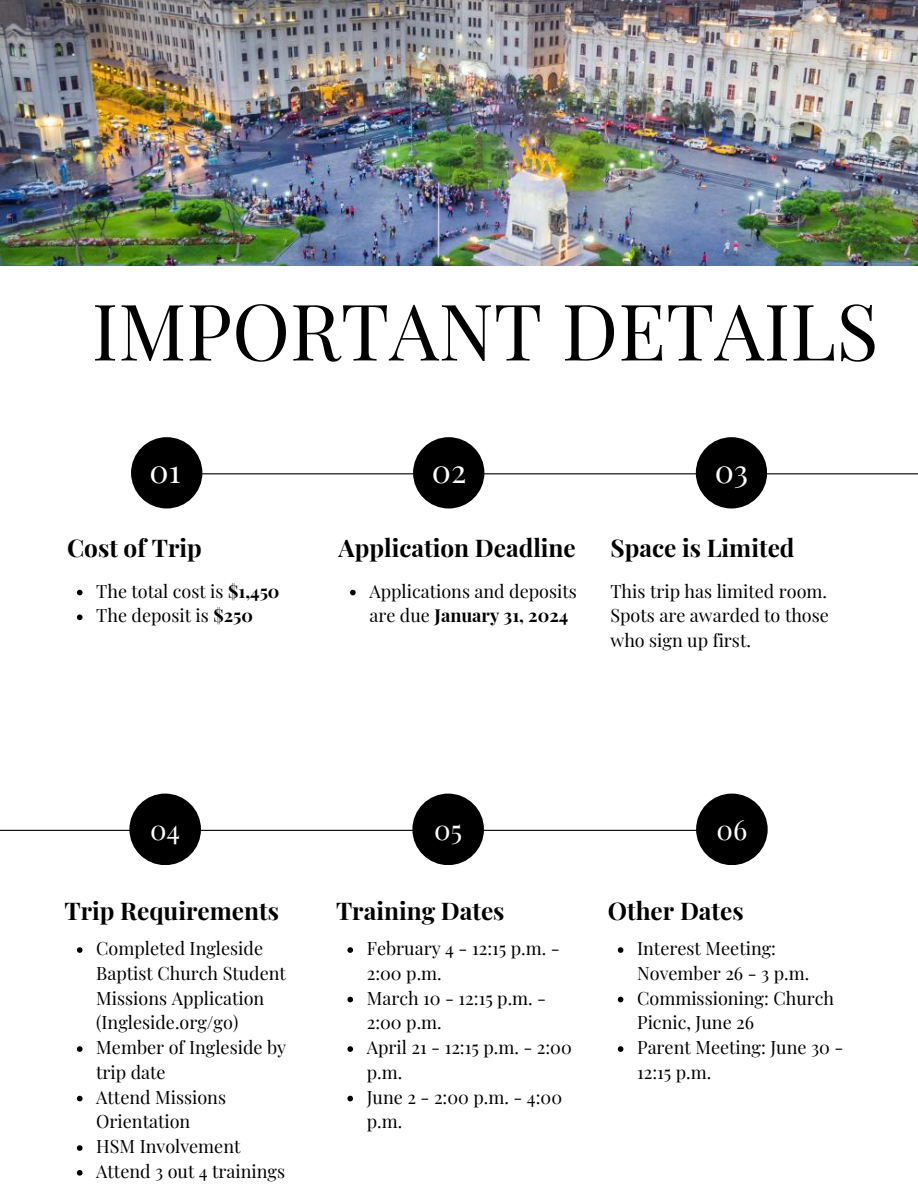
<style>
.page{position:relative;width:918px;height:1188px;background:#fff}
.page>*{position:absolute;margin:0;border:0;box-sizing:border-box;transform-origin:0 0}
.t1{font:78.15px "Playfair Display";color:#000}
.t2{font:31.95px "Playfair Display";color:#fff}
.t3{font:27.6px "Playfair Display";color:#fff}
.t4{font:700 24.45px "Playfair Display";color:#000}
.t5{font:18px/24.8px "Playfair Display";color:#000}
.s1{font-weight:700}
</style>
<div class="page">
<hr style="left:0;top:830px;width:736px;height:1px;background:#000">
<div style="left:129px;top:794px;width:72px;height:71px;background:#000;border-radius:50%"></div>
<div style="left:412px;top:794px;width:72px;height:71px;background:#000;border-radius:50%"></div>
<div style="left:696px;top:794px;width:72px;height:71px;background:#000;border-radius:50%"></div>
<hr style="left:185px;top:473px;width:733px;height:1px;background:#000">
<div style="left:131px;top:437px;width:71px;height:72px;background:#000;border-radius:50%"></div>
<div style="left:413px;top:437px;width:71px;height:72px;background:#000;border-radius:50%"></div>
<div style="left:696px;top:437px;width:71px;height:72px;background:#000;border-radius:50%"></div>
<img style="left:0;top:0;width:918px;height:265px">
<svg style="left:77px;top:590px;width:6px;height:5px"></svg>
<svg style="left:77px;top:615px;width:6px;height:5px"></svg>
<svg style="left:350px;top:590px;width:6px;height:5px"></svg>
<svg style="left:77px;top:947px;width:6px;height:6px"></svg>
<svg style="left:77px;top:1046px;width:6px;height:6px"></svg>
<svg style="left:77px;top:1096px;width:6px;height:5px"></svg>
<svg style="left:77px;top:1145px;width:6px;height:6px"></svg>
<svg style="left:77px;top:1170px;width:6px;height:6px"></svg>
<svg style="left:347px;top:947px;width:6px;height:6px"></svg>
<svg style="left:347px;top:997px;width:6px;height:5px"></svg>
<svg style="left:347px;top:1046px;width:6px;height:6px"></svg>
<svg style="left:347px;top:1096px;width:6px;height:5px"></svg>
<svg style="left:618px;top:947px;width:5px;height:6px"></svg>
<svg style="left:618px;top:997px;width:5px;height:5px"></svg>
<svg style="left:618px;top:1046px;width:5px;height:6px"></svg>
<h1 class="t1" style="left:92px;top:270px;width:788px">IMPORTANT DETAILS</h1>
<h2 class="t2" style="left:150px;top:446px;width:33px">01</h2>
<h2 class="t2" style="left:432px;top:446px;width:36px">02</h2>
<h2 class="t2" style="left:715px;top:446px;width:35px">03</h2>
<h3 class="t4" style="left:67px;top:528px;width:136px">Cost of Trip</h3>
<h3 class="t4" style="left:339px;top:528px;width:239px">Application Deadline</h3>
<h3 class="t4" style="left:610px;top:528px;width:186px">Space is Limited</h3>
<p class="t5" style="left:96px;top:577px;width:185px">The total cost is <span class="s1">$1,450<br></span>The deposit is <span class="s1">$250</span></p>
<p class="t5" style="left:369px;top:577px;width:209px">Applications and deposits are due <span class="s1">January 31, 2024</span></p>
<p class="t5" style="left:610px;top:577px;width:220px;text-align:justify">This trip has limited room.<br>Spots are awarded to those who sign up first.</p>
<h3 class="t3" style="left:150px;top:808px;width:32px">04</h3>
<h3 class="t3" style="left:434px;top:808px;width:29px">05</h3>
<h3 class="t3" style="left:716px;top:808px;width:32px">06</h3>
<h3 class="t4" style="left:65px;top:892px;width:216px">Trip Requirements</h3>
<h3 class="t4" style="left:336px;top:892px;width:170px">Training Dates</h3>
<h3 class="t4" style="left:608px;top:892px;width:137px">Other Dates</h3>
<p class="t5" style="left:367px;top:935px;width:207px">February 4 - 12:15 p.m. -<br>2:00 p.m.<br>March 10 - 12:15 p.m. -<br>2:00 p.m.<br>April 21 - 12:15 p.m. - 2:00 p.m.<br>June 2 - 2:00 p.m. - 4:00 p.m.</p>
<p class="t5" style="left:637px;top:935px;width:208px">Interest Meeting:<br>November 26 - 3 p.m.<br>Commissioning: Church<br>Picnic, June 26<br>Parent Meeting: June 30 -<br>12:15 p.m.</p>
<p class="t5" style="left:96px;top:935px;width:192px">Completed Ingleside<br>Baptist Church Student<br>Missions Application (Ingleside.org/go)<br>Member of Ingleside by trip date<br>Attend Missions<br>Orientation<br>HSM Involvement<br>Attend 3 out 4 trainings</p>
</div>
